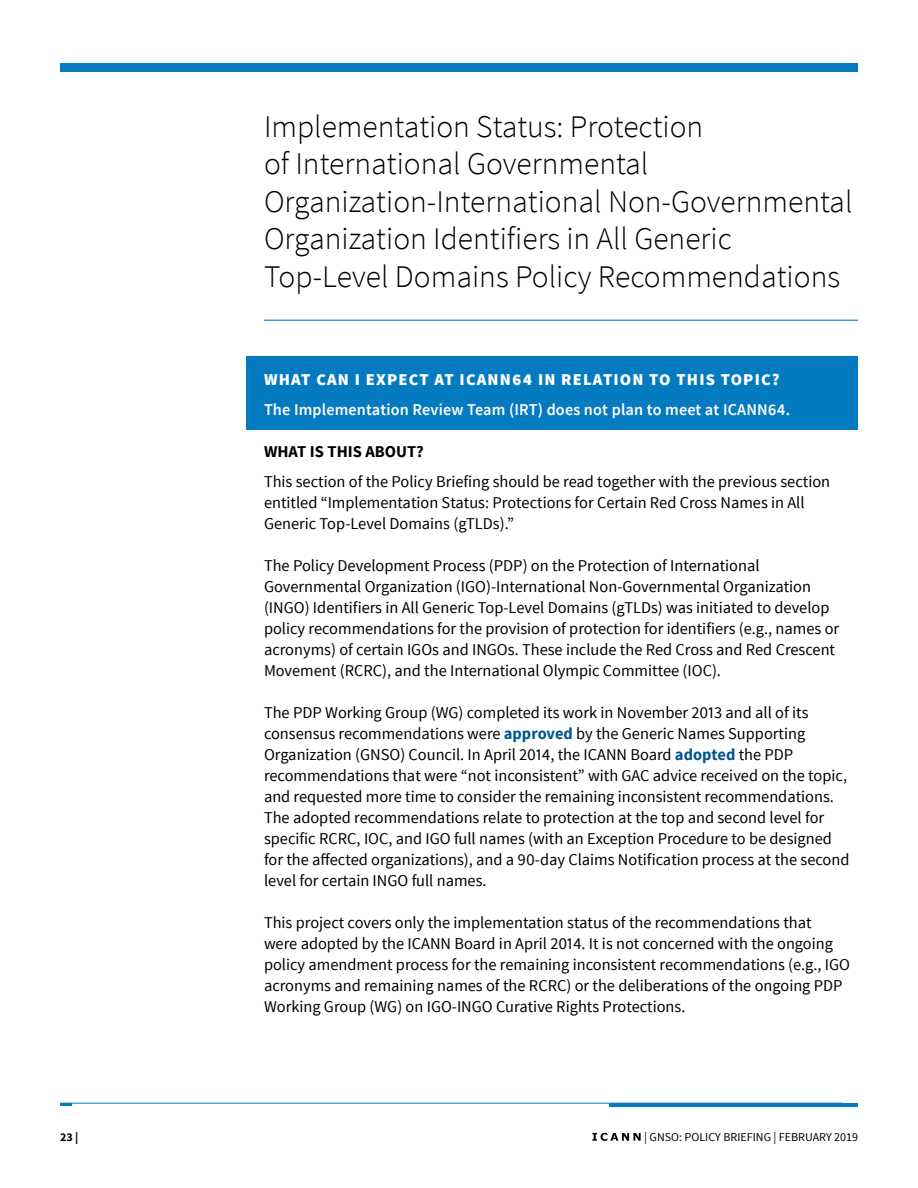
<style>
.page{position:relative;width:918px;height:1188px;background:#fff}
.page>*{position:absolute;margin:0;border:0;box-sizing:border-box;transform-origin:0 0}
.t1{font:300 31.5px/37.5px "Source Sans Pro";color:#000}
.t2{font:16.5px/21px "Source Sans Pro";color:#000}
.t3{font:600 16.5px "Source Sans Pro";letter-spacing:.01em;color:#fff}
.t4{font:900 16.5px "Source Sans Pro";letter-spacing:.07em;color:#fff}
.t5{font:700 16.5px "Source Sans Pro";color:#000}
.t6{font:12px "Source Sans Pro";color:#000}
.t7{font:700 12px "Source Sans Pro";color:#000}
.s1{font-weight:700;color:#01578b}
</style>
<div class="page">
<hr style="left:60px;top:1103px;width:783px;height:1px;background:#047bc1">
<svg style="left:592px;top:1133px;width:49px;height:8px"></svg>
<svg style="left:60px;top:1104px;width:11px;height:2px"></svg>
<hr style="left:610px;top:1103px;width:248px;height:3px;background:#047bc1">
<div style="left:246px;top:356px;width:612px;height:74px;background:#047bc1"></div>
<div style="left:60px;top:63px;width:798px;height:9px;background:#047bc1"></div>
<hr style="left:264px;top:320px;width:594px;height:1px;background:#047bc1">
<h1 class="t1" style="left:264px;top:108px;width:590px">Implementation Status: Protection<br>of International Governmental Organization-International Non-Governmental Organization Identifiers in All Generic Top-Level Domains Policy Recommendations</h1>
<p class="t4" style="left:264px;top:369px;width:517px">WHAT CAN I EXPECT AT ICANN64 IN RELATION TO THIS TOPIC?</p>
<p class="t3" style="left:264px;top:399px;width:528px">The Implementation Review Team (IRT) does not plan to meet at ICANN64.</p>
<p class="t5" style="left:264px;top:441px;width:161px">WHAT IS THIS ABOUT?</p>
<p class="t2" style="left:264px;top:471px;width:568px">This section of the Policy Briefing should be read together with the previous section entitled “Implementation Status: Protections for Certain Red Cross Names in All<br>Generic Top-Level Domains (gTLDs).”</p>
<p class="t2" style="left:264px;top:555px;width:577px">The Policy Development Process (PDP) on the Protection of International Governmental Organization (IGO)-International Non-Governmental Organization (INGO) Identifiers in All Generic Top-Level Domains (gTLDs) was initiated to develop policy recommendations for the provision of protection for identifiers (e.g., names or acronyms) of certain IGOs and INGOs. These include the Red Cross and Red Crescent Movement (RCRC), and the International Olympic Committee (IOC).</p>
<p class="t2" style="left:264px;top:702px;width:587px">The PDP Working Group (WG) completed its work in November 2013 and all of its consensus recommendations were <span class="s1">approved</span> by the Generic Names Supporting Organization (GNSO) Council. In April 2014, the ICANN Board <span class="s1">adopted</span> the PDP recommendations that were “not inconsistent” with GAC advice received on the topic, and requested more time to consider the remaining inconsistent recommendations.<br>The adopted recommendations relate to protection at the top and second level for specific RCRC, IOC, and IGO full names (with an Exception Procedure to be designed for the affected organizations), and a 90-day Claims Notification process at the second level for certain INGO full names.</p>
<p class="t2" style="left:264px;top:912px;width:588px">This project covers only the implementation status of the recommendations that<br>were adopted by the ICANN Board in April 2014. It is not concerned with the ongoing policy amendment process for the remaining inconsistent recommendations (e.g., IGO acronyms and remaining names of the RCRC) or the deliberations of the ongoing PDP Working Group (WG) on IGO-INGO Curative Rights Protections.</p>
<p class="t7" style="left:60px;top:1129px;width:20px">23 |</p>
<p class="t6" style="left:644px;top:1129px;width:215px">| GNSO: POLICY BRIEFING | FEBRUARY 2019</p>
</div>
